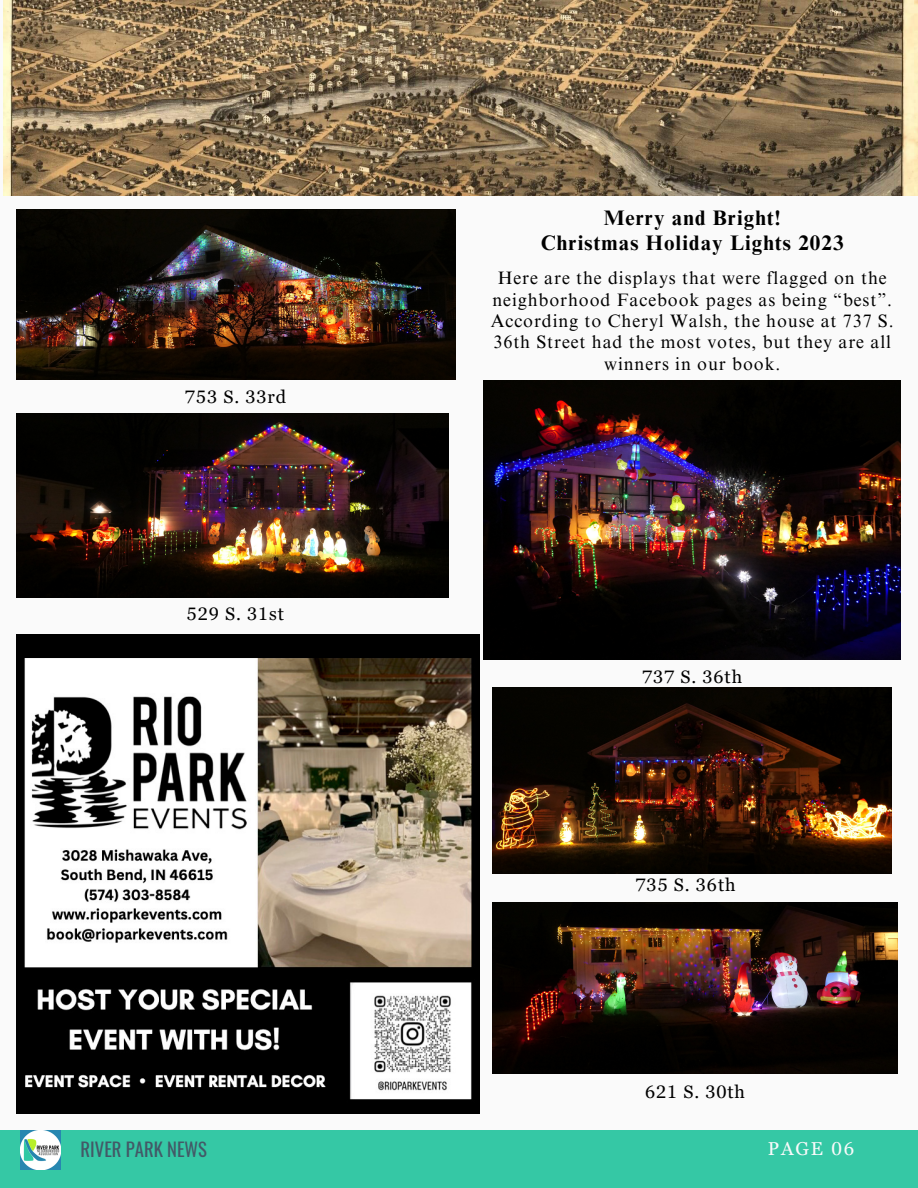
<style>
.page{position:relative;width:918px;height:1188px;background:#fafafa}
.page>*{position:absolute;margin:0;border:0;box-sizing:border-box;transform-origin:0 0}
.t1{font:700 21px/24.6px "Times NRMT Pro";letter-spacing:.05em;color:#000;text-align:center}
.t2{font:18.6px "Oswald";color:#435967}
.t3{font:18.6px "Georgia Pro";letter-spacing:.1em;color:#fafafa}
.t4{font:18px/21.3px "Times NRMT Pro";letter-spacing:.05em;color:#000;text-align:center}
.t5{font:18px "Georgia Pro";letter-spacing:.05em;color:#000}
</style>
<div class="page">
<div style="left:0;top:1130px;width:918px;height:58px;background:#35c8a5"></div>
<img style="left:21px;top:1130px;width:39px;height:40px">
<img style="left:4px;top:0;width:914px;height:196px">
<img style="left:16px;top:210px;width:439px;height:170px">
<img style="left:483px;top:380px;width:418px;height:279px">
<img style="left:16px;top:413px;width:432px;height:185px">
<img style="left:492px;top:687px;width:400px;height:187px">
<img style="left:492px;top:902px;width:405px;height:171px">
<img style="left:16px;top:635px;width:464px;height:479px">
<p class="t5" style="left:185px;top:386px;width:103px">753 S. 33rd</p>
<p class="t5" style="left:187px;top:603px;width:99px">529 S. 31st</p>
<p class="t1" style="left:541px;top:208px;width:304px">Merry and Bright!<br>Christmas Holiday Lights 2023</p>
<p class="t4" style="left:491px;top:270px;width:404px">Here are the displays that were flagged on the neighborhood Facebook pages as being “best”.<br>According to Cheryl Walsh, the house at 737 S.<br>36th Street had the most votes, but they are all winners in our book.</p>
<p class="t5" style="left:642px;top:666px;width:102px">737 S. 36th</p>
<p class="t5" style="left:636px;top:875px;width:102px">735 S. 36th</p>
<p class="t5" style="left:645px;top:1081px;width:102px">621 S. 30th</p>
<p class="t2" style="left:81px;top:1135px;width:128px">RIVER PARK NEWS</p>
<p class="t3" style="left:768px;top:1138px;width:88px">PAGE 06</p>
</div>
